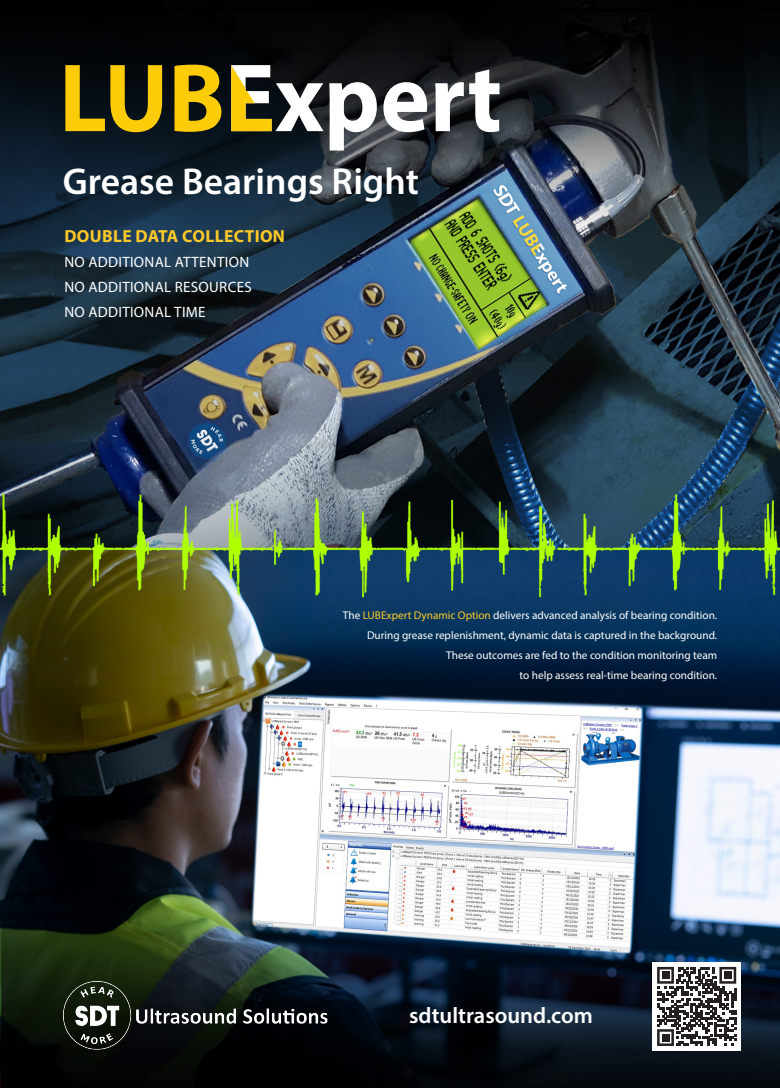
<style>
.page{position:relative;width:780px;height:1088px;background:#fff}
.page>*{position:absolute;margin:0;border:0;box-sizing:border-box;transform-origin:0 0}
.t1{font:700 97.88px "Myriad Pro";color:#fff;scale:.96 1}
.t2{font:600 37.5px "Myriad Pro";color:#fff}
.t3{font:600 22.5px "Myriad Pro";color:#fff}
.t4{font:700 17.5px "Myriad Pro";letter-spacing:.02em;color:#fec927}
.t5{font:15px "Myriad Pro";letter-spacing:.02em;color:#fff}
.t6{font:11.25px/20px "Myriad Pro";color:#fff;text-align:right}
.s1{color:#fdcc09}
.s2{color:#fec927}
</style>
<div class="page">
<img style="left:0;top:0;width:780px;height:1088px">
<svg style="left:231px;top:65px;width:40px;height:66px;background:#715f0d"></svg>
<img style="left:61px;top:981px;width:269px;height:70px">
<div style="left:652px;top:962px;width:89px;height:89px;background:#fff"></div>
<svg style="left:657px;top:967px;width:79px;height:79px"></svg>
<div style="left:662px;top:972px;width:7px;height:7px;background:#231f20"></div>
<div style="left:724px;top:972px;width:7px;height:7px;background:#231f20"></div>
<div style="left:662px;top:1034px;width:7px;height:7px;background:#231f20"></div>
<p class="t1" style="left:59px;top:34px;width:463px"><span class="s1">LUB</span>Expert</p>
<p class="t2" style="left:63px;top:157px;width:357px">Grease Bearings Right</p>
<p class="t4" style="left:64px;top:225px;width:222px">DOUBLE DATA COLLECTION</p>
<p class="t5" style="left:64px;top:253px;width:186px">NO ADDITIONAL ATTENTION</p>
<p class="t5" style="left:64px;top:278px;width:189px">NO ADDITIONAL RESOURCES</p>
<p class="t5" style="left:64px;top:303px;width:143px">NO ADDITIONAL TIME</p>
<p class="t6" style="left:343px;top:605px;width:376px">The <span class="s2">LUBExpert Dynamic Option</span> delivers advanced analysis of bearing condition.<br>During grease replenishment, dynamic data is captured in the background.<br>These outcomes are fed to the condition monitoring team<br>to help assess real-time bearing condition.</p>
<p class="t3" style="left:409px;top:1001px;width:185px">sdtultrasound.com</p>
</div>
